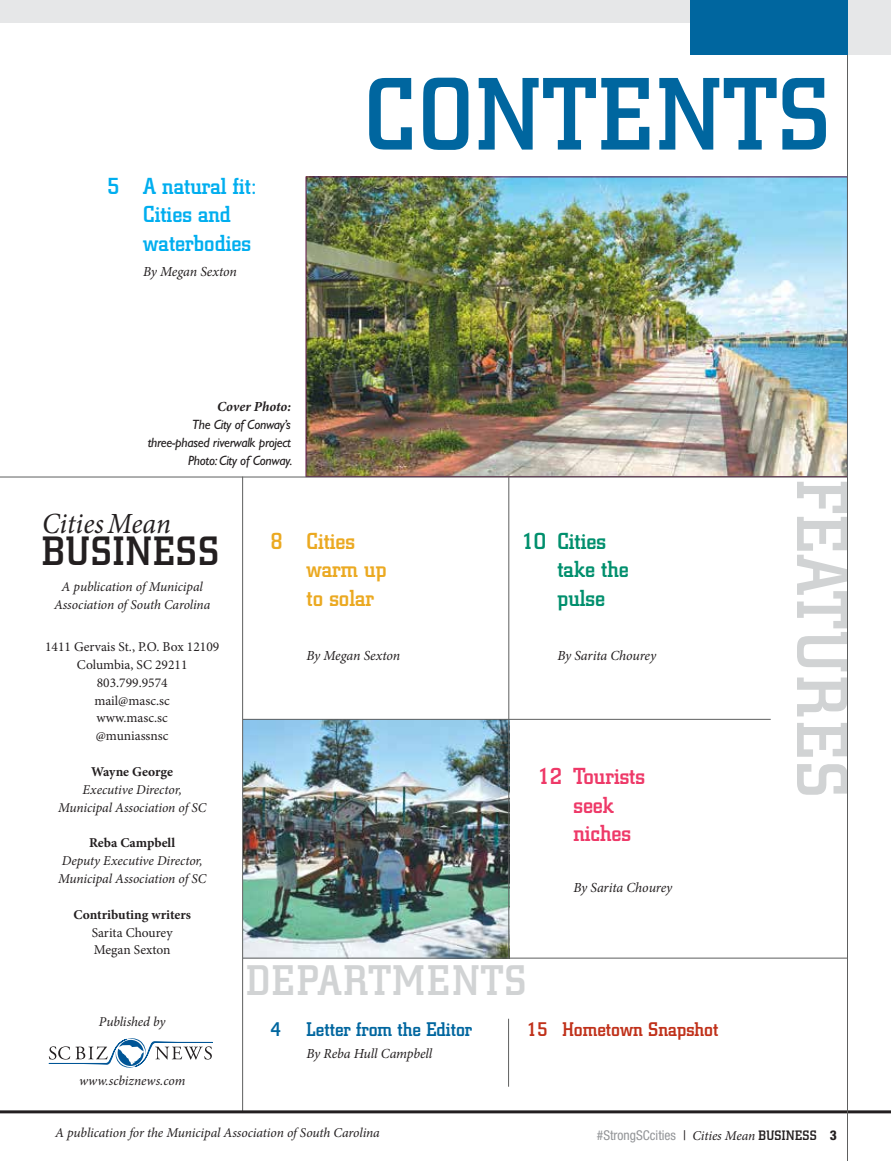
<style>
.page{position:relative;width:891px;height:1161px;background:#fff}
.page>*{position:absolute;margin:0;border:0;box-sizing:border-box;transform-origin:0 0}
.t1{font:500 101.4px "City";letter-spacing:.03em;color:#00669f}
.t2{font:500 71.4px "City";letter-spacing:.03em;color:#d1d3d4}
.t3{font:500 42.15px "City";letter-spacing:.05em;color:#d1d3d4}
.t4{font:500 40.35px "City";letter-spacing:.03em;color:#231f20}
.t5{font:italic 29.25px "Minion Pro";color:#231f20;scale:.95 1}
.t6{font:500 22.8px/28.5px "City";color:#00aeef}
.t7{font:500 22.8px/28.5px "City";color:#ee3968}
.t8{font:500 22.8px/28.5px "City";color:#eba921}
.t9{font:500 22.8px/28.5px "City";color:#008f6d}
.t10{font:500 19.5px "City";color:#00669f}
.t11{font:500 19.5px "City";color:#c0311a}
.t12{font:italic 13.8px "Minion Pro";letter-spacing:-.01em;color:#231f20}
.t13{font:italic 700 13.8px "Minion Pro";color:#231f20}
.t14{font:italic 13.5px/17.9px "Minion Pro";letter-spacing:-.01em;color:#231f20;text-align:center}
.t15{font:13.5px/17.9px "Minion Pro";color:#231f20;text-align:center}
.t16{font:italic 13.5px/18px "Gill Sans Std";letter-spacing:-.02em;color:#231f20;text-align:right}
.t17{font:700 13.5px "Minion Pro";letter-spacing:-.005em;color:#231f20}
.t18{font:condensed 13.5px "Helvetica Neue LT Std";color:#939598}
.s1{color:#231f20}
.s2{font-family:"Minion Pro";font-style:italic;font-stretch:normal;color:#231f20}
.s3{font-family:"City";font-weight:500;font-stretch:normal;color:#231f20}
.s4{font-weight:800;color:#231f20}
</style>
<div class="page">
<div style="left:847px;top:0;width:44px;height:55px;background:#e6e7e8"></div>
<img style="left:243px;top:720px;width:265px;height:238px">
<img style="left:308px;top:179px;width:538px;height:296px">
<hr style="left:242px;top:477px;width:1px;height:635px;background:#5e5f5f">
<div style="left:0;top:0;width:690px;height:22px;background:#e6e7e8"></div>
<hr style="left:0;top:1110px;width:891px;height:3px;background:#231f20">
<hr style="left:847px;top:0;width:1px;height:1161px;background:#5e5f5f">
<hr style="left:243px;top:958px;width:604px;height:1px;background:#5e5f5f">
<div style="left:690px;top:0;width:157px;height:55px;background:#00669f"></div>
<svg style="left:49px;top:1038px;width:164px;height:30px"></svg>
<hr style="left:0;top:477px;width:847px;height:1px;background:#5e5f5f">
<hr style="left:243px;top:719px;width:528px;height:1px;background:#5e5f5f">
<hr style="left:508px;top:477px;width:1px;height:481px;background:#5e5f5f">
<hr style="left:508px;top:1019px;width:1px;height:68px;background:#5e5f5f">
<h3 class="t6" style="left:143px;top:172px;width:114px;text-indent:-36px">5 A natural fit:<br>Cities and waterbodies</h3>
<p class="t12" style="left:143px;top:263px;width:95px">By Megan Sexton</p>
<p class="t13" style="left:217px;top:397px;width:75px">Cover Photo:</p>
<p class="t16" style="left:148px;top:416px;width:146px">The City of Conway’s three-phased riverwalk project<br>Photo: City of Conway.</p>
<h1 class="t1" style="left:365px;top:59px;width:467px">CONTENTS</h1>
<h3 class="t5" style="left:42px;top:504px;width:137px">Cities Mean</h3>
<h3 class="t4" style="left:42px;top:529px;width:179px">BUSINESS</h3>
<p class="t14" style="left:54px;top:578px;width:158px">A publication of Municipal<br>Association of South Carolina</p>
<p class="t15" style="left:45px;top:638px;width:176px">1411 Gervais St., P.O. Box 12109<br>Columbia, SC 29211<br>803.799.9574<br>mail@masc.sc<br>www.masc.sc<br>@muniassnsc</p>
<p class="t17" style="left:91px;top:762px;width:83px">Wayne George</p>
<p class="t14" style="left:58px;top:781px;width:150px">Executive Director,<br>Municipal Association of SC</p>
<p class="t17" style="left:89px;top:834px;width:88px">Reba Campbell</p>
<p class="t14" style="left:58px;top:852px;width:150px;text-align:left">Deputy Executive Director,<br>Municipal Association of SC</p>
<p class="t17" style="left:73px;top:905px;width:119px">Contributing writers</p>
<p class="t15" style="left:92px;top:923px;width:82px;text-align:left">Sarita Chourey<br>Megan Sexton</p>
<p class="t14" style="left:99px;top:1013px;width:68px">Published by</p>
<p class="t14" style="left:79px;top:1072px;width:108px">www.scbiznews.com</p>
<h3 class="t8" style="left:307px;top:527px;width:82px;text-indent:-36px">8 Cities warm up to solar</h3>
<p class="t12" style="left:307px;top:646px;width:95px">By Megan Sexton</p>
<h3 class="t9" style="left:557px;top:527px;width:73px;text-indent:-36px">10 Cities take the pulse</h3>
<p class="t12" style="left:557px;top:646px;width:100px">By Sarita Chourey</p>
<h3 class="t7" style="left:573px;top:763px;width:73px;text-indent:-36px">12 Tourists seek niches</h3>
<p class="t12" style="left:573px;top:879px;width:100px">By Sarita Chourey</p>
<h3 class="t3" style="left:246px;top:957px;width:281px">DEPARTMENTS</h3>
<h3 class="t10" style="left:271px;top:1018px;width:12px">4</h3>
<h3 class="t10" style="left:307px;top:1018px;width:167px">Letter from the Editor</h3>
<p class="t12" style="left:307px;top:1045px;width:127px">By Reba Hull Campbell</p>
<h3 class="t11" style="left:526px;top:1018px;width:193px">15 Hometown Snapshot</h3>
<h2 class="t2" style="left:861px;top:480px;width:319px;rotate:90deg">FEATURES</h2>
<p class="t14" style="left:55px;top:1123px;width:326px">A publication for the Municipal Association of South Carolina</p>
<p class="t18" style="left:597px;top:1128px;width:242px">#StrongSCcities <span class="s1">|</span> <span class="s2">Cities Mean</span> <span class="s3">BUSINESS</span> <span class="s4">3</span></p>
</div>
